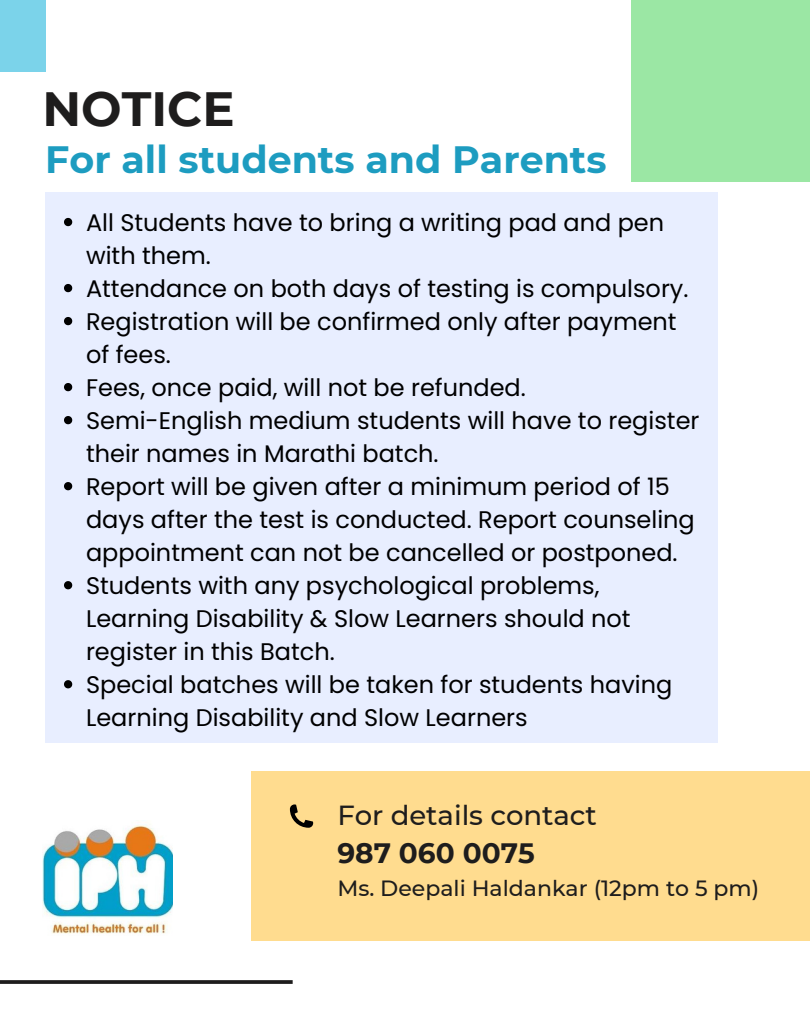
<style>
.page{position:relative;width:810px;height:1013px;background:#fff}
.page>*{position:absolute;margin:0;border:0;box-sizing:border-box;transform-origin:0 0}
.t1{font:700 48px "Montserrat";color:#1e1d1d}
.t2{font:700 38px "Montserrat";color:#1d9cc0}
.t3{font:700 28px "Montserrat";color:#1e1d1d}
.t4{font:500 27.5px "Montserrat";color:#1e1d1d}
.t5{font:24px/33px "Poppins";color:#000}
.t6{font:500 22px "Montserrat";color:#1e1d1d}
</style>
<div class="page">
<div style="left:632px;top:0;width:178px;height:182px;background:#9be7a4"></div>
<div style="left:0;top:0;width:45px;height:72px;background:#7bd3ea"></div>
<hr style="left:0;top:980px;width:293px;height:3px;background:#1e1d1d">
<img style="left:42px;top:824px;width:131px;height:110px">
<div style="left:45px;top:192px;width:672px;height:550px;background:#e8eeff"></div>
<svg style="left:64px;top:218px;width:8px;height:8px"></svg>
<svg style="left:64px;top:284px;width:8px;height:8px"></svg>
<svg style="left:64px;top:317px;width:8px;height:8px"></svg>
<svg style="left:64px;top:383px;width:8px;height:8px"></svg>
<svg style="left:64px;top:416px;width:8px;height:8px"></svg>
<svg style="left:64px;top:482px;width:8px;height:8px"></svg>
<svg style="left:64px;top:581px;width:8px;height:8px"></svg>
<svg style="left:64px;top:680px;width:8px;height:8px"></svg>
<div style="left:251px;top:771px;width:559px;height:170px;background:#ffdc8f"></div>
<svg style="left:290px;top:804px;width:23px;height:23px"></svg>
<p class="t1" style="left:42px;top:80px;width:194px">NOTICE</p>
<p class="t2" style="left:45px;top:136px;width:563px">For all students and Parents</p>
<h1 class="t5" style="left:86px;top:206px;width:580px">All Students have to bring a writing pad and pen with them.</h1>
<h2 class="t5" style="left:86px;top:272px;width:604px">Attendance on both days of testing is compulsory.</h2>
<p class="t5" style="left:86px;top:305px;width:592px">Registration will be confirmed only after payment of fees.</p>
<p class="t5" style="left:86px;top:371px;width:441px">Fees, once paid, will not be refunded.</p>
<p class="t5" style="left:86px;top:404px;width:615px">Semi-English medium students will have to register their names in Marathi batch.</p>
<p class="t5" style="left:86px;top:470px;width:610px">Report will be given after a minimum period of 15 days after the test is conducted. Report counseling appointment can not be cancelled or postponed.</p>
<p class="t5" style="left:86px;top:569px;width:546px">Students with any psychological problems,<br>Learning Disability &amp; Slow Learners should not register in this Batch.</p>
<p class="t5" style="left:86px;top:668px;width:588px">Special batches will be taken for students having<br>Learning Disability and Slow Learners</p>
<p class="t4" style="left:337px;top:797px;width:261px">For details contact</p>
<p class="t3" style="left:337px;top:835px;width:199px">987 060 0075</p>
<p class="t6" style="left:337px;top:874px;width:423px">Ms. Deepali Haldankar (12pm to 5 pm)</p>
</div>
